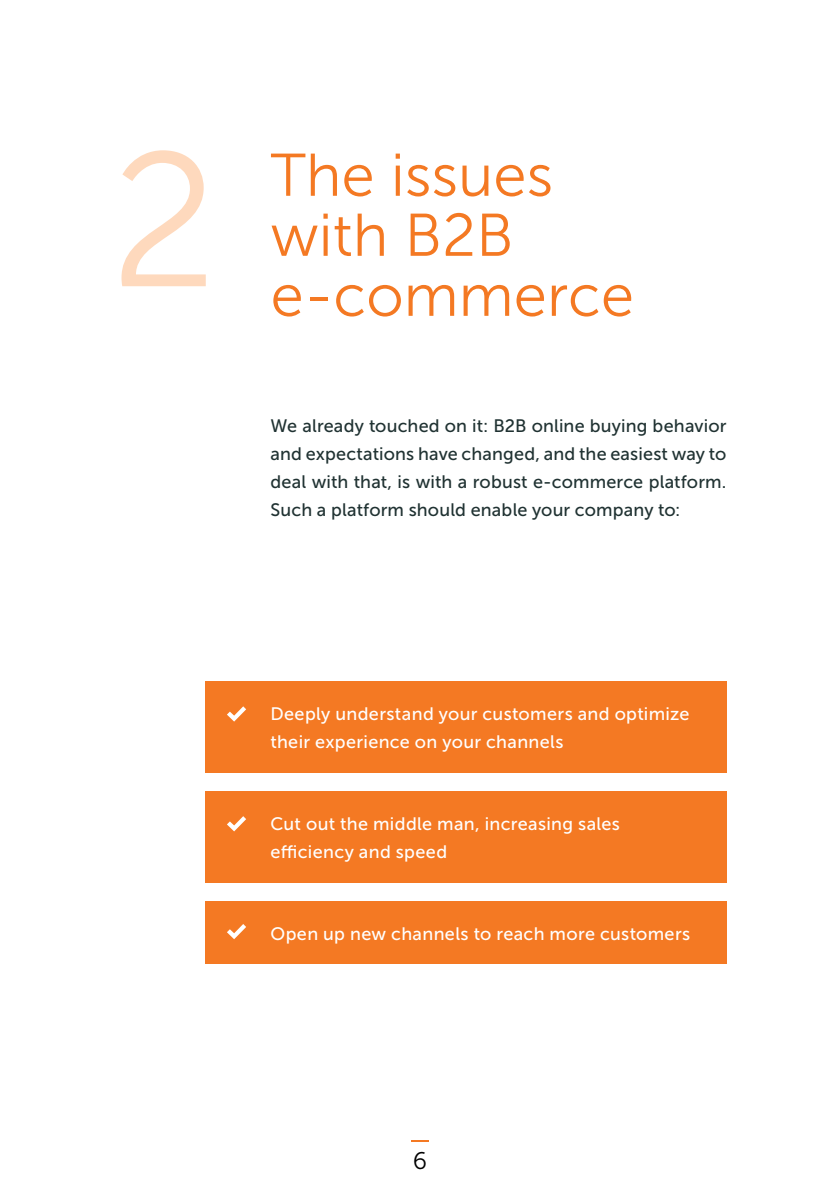
<style>
.page{position:relative;width:840px;height:1191px;background:#fff}
.page>*{position:absolute;margin:0;border:0;box-sizing:border-box;transform-origin:0 0}
.t1{font:190px "Museo Sans 300";color:#fed9bd}
.t2{font:60px/60px "Museo Sans 300";color:#f47923}
.t3{font:24px "Museo Sans 300";color:#000}
.t4{font:18px/28px "Museo Sans 500";letter-spacing:.01em;color:#203232;text-align:justify}
.t5{font:18px/28px "Museo Sans 500";letter-spacing:.02em;color:#fff}
</style>
<div class="page">
<svg style="left:411px;top:1140px;width:17px;height:1px"></svg>
<div style="left:205px;top:682px;width:521px;height:91px;background:#f47923"></div>
<div style="left:205px;top:791px;width:521px;height:92px;background:#f47923"></div>
<div style="left:205px;top:901px;width:521px;height:63px;background:#f47923"></div>
<svg style="left:227px;top:706px;width:19px;height:15px"></svg>
<svg style="left:227px;top:816px;width:19px;height:15px"></svg>
<svg style="left:227px;top:924px;width:19px;height:15px"></svg>
<h1 class="t1" style="left:110px;top:118px;width:109px">2</h1>
<h2 class="t2" style="left:270px;top:146px;width:365px">The issues with B2B e-commerce</h2>
<p class="t4" style="left:270px;top:412px;width:457px">We already touched on it: B2B online buying behavior and expectations have changed, and the easiest way to deal with that, is with a robust e-commerce platform.<br>Such a platform should enable your company to:</p>
<p class="t5" style="left:270px;top:699px;width:420px">Deeply understand your customers and optimize their experience on your channels</p>
<p class="t5" style="left:270px;top:809px;width:351px">Cut out the middle man, increasing sales efficiency and speed</p>
<p class="t5" style="left:270px;top:919px;width:421px">Open up new channels to reach more customers</p>
<h3 class="t3" style="left:412px;top:1148px;width:16px">6</h3>
</div>
